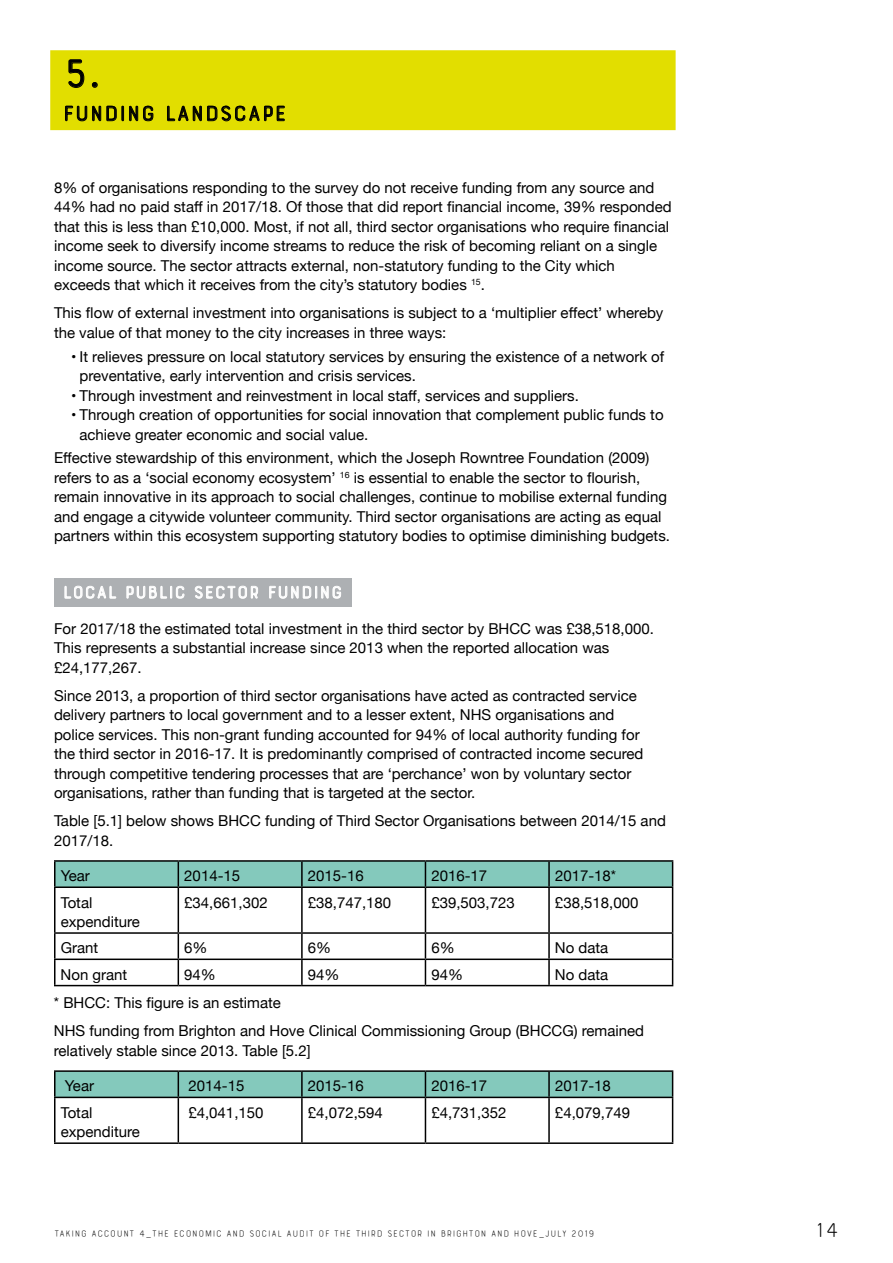
<style>
.page{position:relative;width:893px;height:1263px;background:#fff}
.page>*{position:absolute;margin:0;border:0;box-sizing:border-box;transform-origin:0 0}
.t1{font:700 45px "Bourton Line";color:#000}
.t2{font:700 24px "Bourton Line";color:#000}
.t3{font:500 24px "Bourton Line";color:#000}
.t4{font:700 19.5px "Bourton Line";color:#fff}
.t5{font:15px/19.5px "Helvetica Neue";color:#000}
.t6{font:500 10.5px "Bourton Line";color:#000}
</style>
<div class="page">
<div style="left:50px;top:50px;width:626px;height:80px;background:#e2de00"></div>
<div style="left:54px;top:579px;width:297px;height:28px;background:#adb0b3"></div>
<svg style="left:68px;top:59px;width:16px;height:29px"></svg>
<svg style="left:92px;top:82px;width:5px;height:6px"></svg>
<svg style="left:65px;top:106px;width:88px;height:15px"></svg>
<svg style="left:167px;top:106px;width:118px;height:15px"></svg>
<svg style="left:65px;top:586px;width:51px;height:13px"></svg>
<svg style="left:126px;top:586px;width:58px;height:13px"></svg>
<svg style="left:195px;top:586px;width:63px;height:13px"></svg>
<svg style="left:269px;top:586px;width:72px;height:13px"></svg>
<hr style="left:54px;top:860px;width:124px;height:2px;background:#000">
<hr style="left:54px;top:862px;width:2px;height:24px;background:#000">
<hr style="left:178px;top:860px;width:124px;height:2px;background:#000">
<hr style="left:302px;top:860px;width:123px;height:2px;background:#000">
<hr style="left:425px;top:860px;width:124px;height:2px;background:#000">
<hr style="left:549px;top:860px;width:124px;height:2px;background:#000">
<div style="left:55px;top:861px;width:618px;height:25px;background:#84c9bc"></div>
<hr style="left:54px;top:886px;width:124px;height:2px;background:#000">
<hr style="left:54px;top:888px;width:2px;height:44px;background:#000">
<hr style="left:178px;top:886px;width:124px;height:2px;background:#000">
<hr style="left:178px;top:888px;width:1px;height:44px;background:#000">
<hr style="left:302px;top:886px;width:123px;height:2px;background:#000">
<hr style="left:301px;top:888px;width:2px;height:44px;background:#000">
<hr style="left:425px;top:886px;width:124px;height:2px;background:#000">
<hr style="left:425px;top:888px;width:1px;height:44px;background:#000">
<hr style="left:549px;top:886px;width:124px;height:2px;background:#000">
<hr style="left:548px;top:888px;width:2px;height:44px;background:#000">
<hr style="left:672px;top:888px;width:1px;height:44px;background:#000">
<hr style="left:54px;top:932px;width:124px;height:2px;background:#000">
<hr style="left:54px;top:934px;width:2px;height:24px;background:#000">
<hr style="left:178px;top:932px;width:124px;height:2px;background:#000">
<hr style="left:302px;top:932px;width:123px;height:2px;background:#000">
<hr style="left:301px;top:934px;width:2px;height:24px;background:#000">
<hr style="left:425px;top:932px;width:124px;height:2px;background:#000">
<hr style="left:549px;top:932px;width:124px;height:2px;background:#000">
<hr style="left:548px;top:934px;width:2px;height:24px;background:#000">
<hr style="left:54px;top:958px;width:124px;height:2px;background:#000">
<hr style="left:54px;top:960px;width:2px;height:25px;background:#000">
<hr style="left:178px;top:958px;width:124px;height:2px;background:#000">
<svg style="left:178px;top:934px;width:1px;height:51px"></svg>
<hr style="left:302px;top:958px;width:123px;height:2px;background:#000">
<hr style="left:301px;top:960px;width:2px;height:25px;background:#000">
<hr style="left:425px;top:958px;width:124px;height:2px;background:#000">
<svg style="left:425px;top:934px;width:1px;height:51px"></svg>
<hr style="left:549px;top:958px;width:124px;height:2px;background:#000">
<hr style="left:548px;top:960px;width:2px;height:25px;background:#000">
<svg style="left:672px;top:934px;width:1px;height:51px"></svg>
<hr style="left:54px;top:985px;width:124px;height:1px;background:#000">
<hr style="left:178px;top:985px;width:124px;height:1px;background:#000">
<hr style="left:302px;top:985px;width:123px;height:1px;background:#000">
<hr style="left:425px;top:985px;width:124px;height:1px;background:#000">
<hr style="left:549px;top:985px;width:124px;height:1px;background:#000">
<hr style="left:54px;top:1070px;width:124px;height:2px;background:#000">
<hr style="left:54px;top:1072px;width:2px;height:25px;background:#000">
<hr style="left:178px;top:1070px;width:124px;height:2px;background:#000">
<hr style="left:302px;top:1070px;width:123px;height:2px;background:#000">
<hr style="left:425px;top:1070px;width:124px;height:2px;background:#000">
<hr style="left:549px;top:1070px;width:124px;height:2px;background:#000">
<svg style="left:55px;top:1071px;width:618px;height:26px;background:#7cbdb0"></svg>
<hr style="left:54px;top:1097px;width:124px;height:1px;background:#000">
<hr style="left:54px;top:1098px;width:2px;height:44px;background:#000">
<hr style="left:178px;top:1097px;width:124px;height:1px;background:#000">
<hr style="left:178px;top:1098px;width:1px;height:44px;background:#000">
<hr style="left:302px;top:1097px;width:123px;height:1px;background:#000">
<hr style="left:301px;top:1098px;width:2px;height:44px;background:#000">
<hr style="left:425px;top:1097px;width:124px;height:1px;background:#000">
<hr style="left:425px;top:1098px;width:1px;height:44px;background:#000">
<hr style="left:549px;top:1097px;width:124px;height:1px;background:#000">
<hr style="left:548px;top:1098px;width:2px;height:44px;background:#000">
<hr style="left:672px;top:1098px;width:1px;height:44px;background:#000">
<hr style="left:54px;top:1142px;width:124px;height:2px;background:#000">
<hr style="left:178px;top:1142px;width:124px;height:2px;background:#000">
<hr style="left:302px;top:1142px;width:123px;height:2px;background:#000">
<hr style="left:425px;top:1142px;width:124px;height:2px;background:#000">
<hr style="left:549px;top:1142px;width:124px;height:2px;background:#000">
<h1 class="t1" style="left:63px;top:46px;width:40px">5.</h1>
<h2 class="t2" style="left:63px;top:99px;width:226px">FUNDING LANDSCAPE</h2>
<p class="t5" style="left:54px;top:179px;width:619px">8% of organisations responding to the survey do not receive funding from any source and 44% had no paid staff in 2017/18. Of those that did report financial income, 39% responded that this is less than £10,000. Most, if not all, third sector organisations who require financial income seek to diversify income streams to reduce the risk of becoming reliant on a single income source. The sector attracts external, non-statutory funding to the City which exceeds that which it receives from the city’s statutory bodies <sup>15</sup>.</p>
<p class="t5" style="left:54px;top:304px;width:611px">This flow of external investment into organisations is subject to a ‘multiplier effect’ whereby the value of that money to the city increases in three ways:</p>
<p class="t5" style="left:80px;top:347px;width:586px;text-indent:-9px">• It relieves pressure on local statutory services by ensuring the existence of a network of preventative, early intervention and crisis services.</p>
<p class="t5" style="left:71px;top:386px;width:509px">• Through investment and reinvestment in local staff, services and suppliers.</p>
<p class="t5" style="left:80px;top:406px;width:586px;text-indent:-9px">• Through creation of opportunities for social innovation that complement public funds to achieve greater economic and social value.</p>
<p class="t5" style="left:54px;top:449px;width:617px">Effective stewardship of this environment, which the Joseph Rowntree Foundation (2009) refers to as a ‘social economy ecosystem’ <sup>16</sup> is essential to enable the sector to flourish, remain innovative in its approach to social challenges, continue to mobilise external funding and engage a citywide volunteer community. Third sector organisations are acting as equal partners within this ecosystem supporting statutory bodies to optimise diminishing budgets.</p>
<h3 class="t4" style="left:63px;top:580px;width:282px">LOCAL PUBLIC SECTOR FUNDING</h3>
<p class="t5" style="left:54px;top:619px;width:601px">For 2017/18 the estimated total investment in the third sector by BHCC was £38,518,000.<br>This represents a substantial increase since 2013 when the reported allocation was £24,177,267.</p>
<p class="t5" style="left:54px;top:686px;width:591px">Since 2013, a proportion of third sector organisations have acted as contracted service delivery partners to local government and to a lesser extent, NHS organisations and police services. This non-grant funding accounted for 94% of local authority funding for the third sector in 2016-17. It is predominantly comprised of contracted income secured through competitive tendering processes that are ‘perchance’ won by voluntary sector organisations, rather than funding that is targeted at the sector.</p>
<p class="t5" style="left:54px;top:812px;width:613px">Table [5.1] below shows BHCC funding of Third Sector Organisations between 2014/15 and<br>2017/18.</p>
<p class="t5" style="left:61px;top:867px;width:31px">Year</p>
<p class="t5" style="left:184px;top:867px;width:57px">2014-15</p>
<p class="t5" style="left:308px;top:867px;width:57px">2015-16</p>
<p class="t5" style="left:431px;top:867px;width:57px">2016-17</p>
<p class="t5" style="left:555px;top:867px;width:63px">2017-18*</p>
<p class="t5" style="left:61px;top:893px;width:81px">Total expenditure</p>
<p class="t5" style="left:184px;top:893px;width:85px">£34,661,302</p>
<p class="t5" style="left:308px;top:893px;width:85px">£38,747,180</p>
<p class="t5" style="left:431px;top:893px;width:85px">£39,503,723</p>
<p class="t5" style="left:555px;top:893px;width:85px">£38,518,000</p>
<p class="t5" style="left:61px;top:939px;width:39px">Grant</p>
<p class="t5" style="left:184px;top:939px;width:25px">6%</p>
<p class="t5" style="left:308px;top:939px;width:25px">6%</p>
<p class="t5" style="left:431px;top:939px;width:25px">6%</p>
<p class="t5" style="left:555px;top:939px;width:55px">No data</p>
<p class="t5" style="left:61px;top:965px;width:68px">Non grant</p>
<p class="t5" style="left:184px;top:965px;width:33px">94%</p>
<p class="t5" style="left:308px;top:965px;width:33px">94%</p>
<p class="t5" style="left:431px;top:965px;width:33px">94%</p>
<p class="t5" style="left:555px;top:965px;width:55px">No data</p>
<p class="t5" style="left:54px;top:990px;width:592px;line-height:28px">* BHCC: This figure is an estimate<br>NHS funding from Brighton and Hove Clinical Commissioning Group (BHCCG) remained</p>
<p class="t5" style="left:54px;top:1042px;width:258px">relatively stable since 2013. Table [5.2]</p>
<p class="t5" style="left:65px;top:1077px;width:31px">Year</p>
<p class="t5" style="left:188px;top:1077px;width:57px">2014-15</p>
<p class="t5" style="left:308px;top:1077px;width:57px">2015-16</p>
<p class="t5" style="left:431px;top:1077px;width:57px">2016-17</p>
<p class="t5" style="left:555px;top:1077px;width:57px">2017-18</p>
<p class="t5" style="left:61px;top:1103px;width:81px">Total expenditure</p>
<p class="t5" style="left:188px;top:1103px;width:77px">£4,041,150</p>
<p class="t5" style="left:308px;top:1103px;width:77px">£4,072,594</p>
<p class="t5" style="left:431px;top:1103px;width:77px">£4,731,352</p>
<p class="t5" style="left:555px;top:1103px;width:77px">£4,079,749</p>
<p class="t6" style="left:54px;top:1227px;width:542px">TAKING ACCOUNT 4_THE ECONOMIC AND SOCIAL AUDIT OF THE THIRD SECTOR IN BRIGHTON AND HOVE_JULY 2019</p>
<h2 class="t3" style="left:815px;top:1216px;width:25px">14</h2>
</div>
